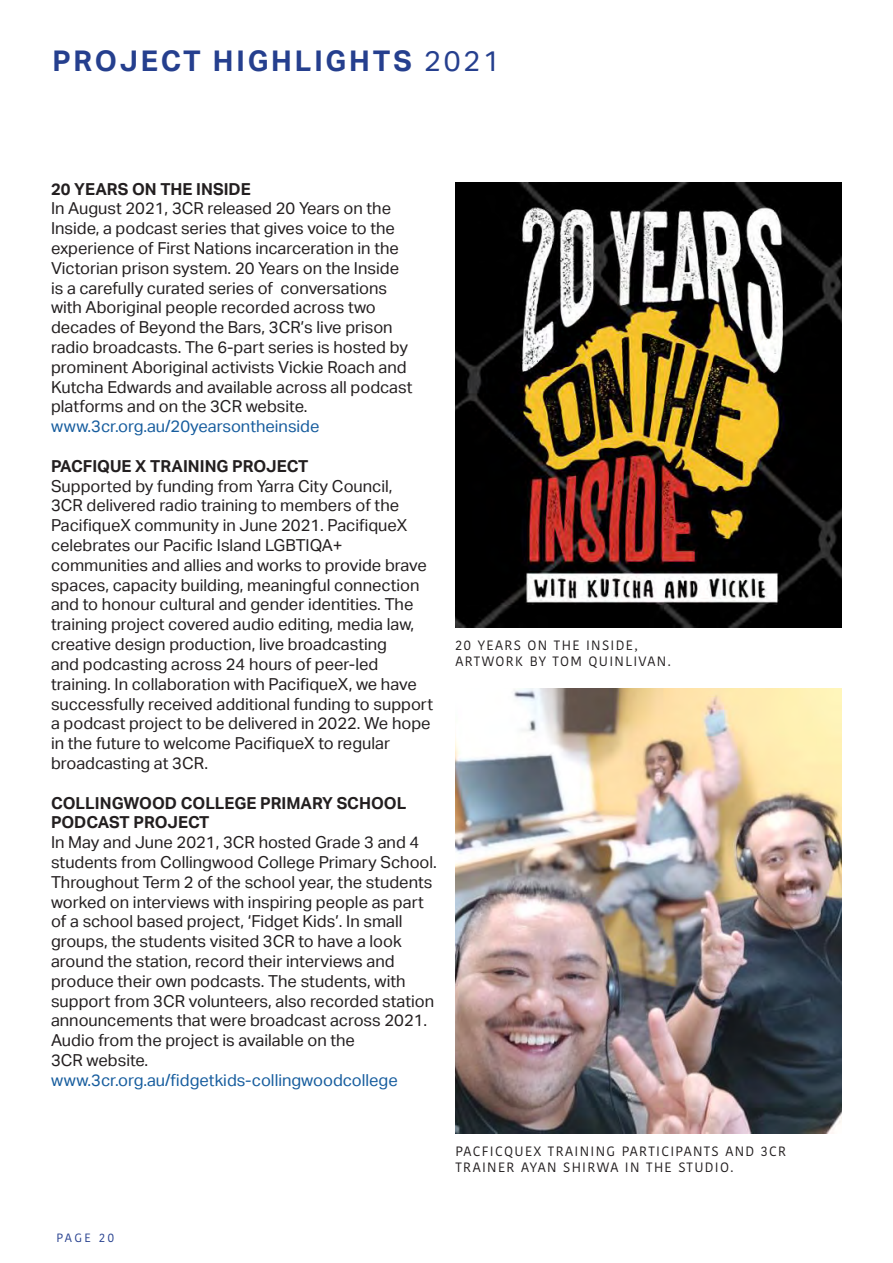
<style>
.page{position:relative;width:893px;height:1263px;background:#fff}
.page>*{position:absolute;margin:0;border:0;box-sizing:border-box;transform-origin:0 0}
.t1{font:700 28.5px "Aktiv Grotesk";letter-spacing:.1em;color:#253f8e}
.t2{font:16.5px/19.8px "Aktiv Grotesk";color:#231f20}
.t3{font:700 16.5px/19.8px "Aktiv Grotesk";color:#231f20}
.t4{font:16.5px "Aktiv Grotesk";color:#175d9e}
.t5{font:13.5px/16.2px "Kohinoor Bangla";letter-spacing:.1em;color:#231f20}
.t6{font:12px "Kohinoor Bangla";letter-spacing:.2em;color:#253f8e}
.s1{font-weight:400}
</style>
<div class="page">
<img style="left:455px;top:689px;width:387px;height:444px">
<img style="left:455px;top:183px;width:387px;height:444px">
<p class="t1" style="left:53px;top:45px;width:449px">PROJECT HIGHLIGHTS <span class="s1">2021</span></p>
<p class="t3" style="left:51px;top:179px;width:201px">20 YEARS ON THE INSIDE</p>
<p class="t2" style="left:51px;top:199px;width:363px">In August 2021, 3CR released 20 Years on the Inside, a podcast series that gives voice to the experience of First Nations incarceration in the Victorian prison system. 20 Years on the Inside is a carefully curated series of conversations with Aboriginal people recorded across two decades of Beyond the Bars, 3CR’s live prison radio broadcasts. The 6-part series is hosted by prominent Aboriginal activists Vickie Roach and Kutcha Edwards and available across all podcast platforms and on the 3CR website.</p>
<p class="t4" style="left:51px;top:417px;width:270px">www.3cr.org.au/20yearsontheinside</p>
<p class="t3" style="left:51px;top:456px;width:259px">PACFIQUE X TRAINING PROJECT</p>
<p class="t2" style="left:51px;top:476px;width:384px">Supported by funding from Yarra City Council,<br>3CR delivered radio training to members of the PacifiqueX community in June 2021. PacifiqueX celebrates our Pacific Island LGBTIQA+ communities and allies and works to provide brave spaces, capacity building, meaningful connection and to honour cultural and gender identities. The training project covered audio editing, media law, creative design production, live broadcasting<br>and podcasting across 24 hours of peer-led training. In collaboration with PacifiqueX, we have successfully received additional funding to support a podcast project to be delivered in 2022. We hope in the future to welcome PacifiqueX to regular broadcasting at 3CR.</p>
<p class="t3" style="left:51px;top:793px;width:357px">COLLINGWOOD COLLEGE PRIMARY SCHOOL<br>PODCAST PROJECT</p>
<p class="t2" style="left:51px;top:832px;width:387px">In May and June 2021, 3CR hosted Grade 3 and 4 students from Collingwood College Primary School.<br>Throughout Term 2 of the school year, the students worked on interviews with inspiring people as part of a school based project, ‘Fidget Kids’. In small groups, the students visited 3CR to have a look around the station, record their interviews and produce their own podcasts. The students, with support from 3CR volunteers, also recorded station announcements that were broadcast across 2021.<br>Audio from the project is available on the</p>
<p class="t2" style="left:51px;top:1050px;width:99px">3CR website.</p>
<p class="t4" style="left:51px;top:1070px;width:348px">www.3cr.org.au/fidgetkids-collingwoodcollege</p>
<p class="t5" style="left:455px;top:637px;width:184px">20 YEARS ON THE INSIDE,</p>
<p class="t5" style="left:455px;top:653px;width:217px">ARTWORK BY TOM QUINLIVAN.</p>
<p class="t5" style="left:455px;top:1143px;width:332px">PACFICQUEX TRAINING PARTICIPANTS AND 3CR<br>TRAINER AYAN SHIRWA IN THE STUDIO.</p>
<p class="t6" style="left:57px;top:1228px;width:59px">PAGE 20</p>
</div>
